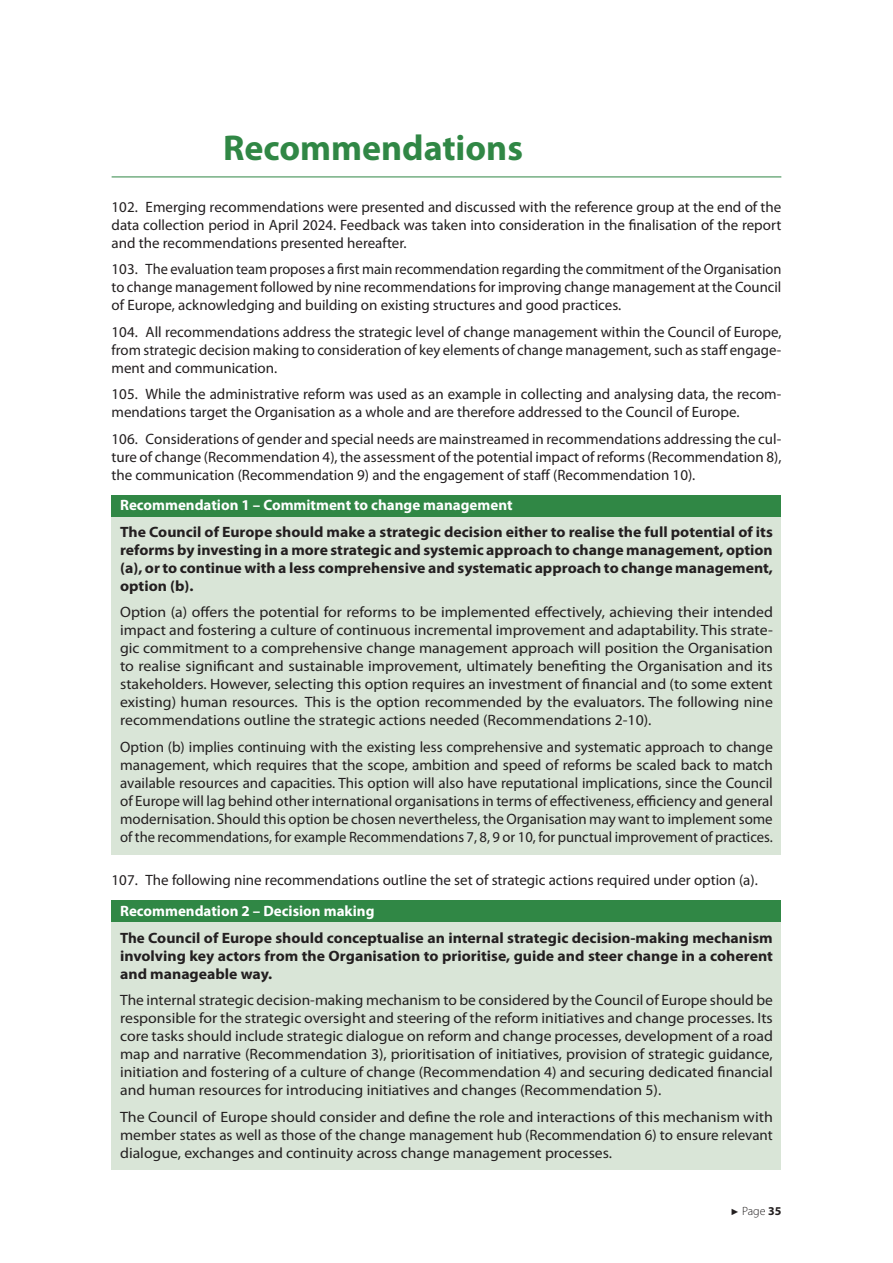
<style>
.page{position:relative;width:893px;height:1263px;background:#fff}
.page>*{position:absolute;margin:0;border:0;box-sizing:border-box;transform-origin:0 0}
.t1{font:700 36px "Myriad Pro";color:#308745}
.t2{font:15px/18px "Myriad Pro";color:#231f20;text-align:justify}
.t3{font:15px/18px "Myriad Pro";color:#231f20;text-align:justify;scale:1.05 1}
.t4{font:700 15px/18px "Myriad Pro";color:#231f20;text-align:justify;scale:1.05 1}
.t5{font:15px/18px "Myriad Pro";color:#231f20;text-align:justify;scale:1.06 1}
.t6{font:700 15px/18px "Myriad Pro";color:#231f20;text-align:justify}
.t7{font:700 15px "Myriad Pro";color:#fff}
.t8{font:300 12px "Myriad Pro";color:#231f20}
.s1{font-family:"Arial";font-weight:400;font-size:9px}
.s2{font-weight:700}
</style>
<div class="page">
<hr style="left:112px;top:177px;width:669px;height:1px;background:#308745">
<div style="left:112px;top:495px;width:669px;height:23px;background:#308745"></div>
<div style="left:112px;top:517px;width:669px;height:86px;background:#d9e5d7"></div>
<div style="left:112px;top:598px;width:669px;height:140px;background:#d9e5d7"></div>
<div style="left:112px;top:732px;width:669px;height:122px;background:#d9e5d7"></div>
<div style="left:112px;top:901px;width:669px;height:23px;background:#308745"></div>
<div style="left:112px;top:923px;width:669px;height:68px;background:#d9e5d7"></div>
<div style="left:112px;top:985px;width:669px;height:122px;background:#d9e5d7"></div>
<div style="left:112px;top:1102px;width:669px;height:68px;background:#d9e5d7"></div>
<h1 class="t1" style="left:223px;top:124px;width:301px">Recommendations</h1>
<p class="t2" style="left:112px;top:197px;width:671px">102. Emerging recommendations were presented and discussed with the reference group at the end of the data collection period in April 2024. Feedback was taken into consideration in the finalisation of the report and the recommendations presented hereafter.</p>
<p class="t2" style="left:112px;top:260px;width:671px">103. The evaluation team proposes a first main recommendation regarding the commitment of the Organisation to change management followed by nine recommendations for improving change management at the Council of Europe, acknowledging and building on existing structures and good practices.</p>
<p class="t2" style="left:112px;top:322px;width:671px">104. All recommendations address the strategic level of change management within the Council of Europe, from strategic decision making to consideration of key elements of change management, such as staff engage&shy;ment and communication.</p>
<p class="t2" style="left:112px;top:385px;width:671px">105. While the administrative reform was used as an example in collecting and analysing data, the recom&shy;mendations target the Organisation as a whole and are therefore addressed to the Council of Europe.</p>
<p class="t2" style="left:112px;top:429px;width:671px">106. Considerations of gender and special needs are mainstreamed in recommendations addressing the cul&shy;ture of change (Recommendation 4), the assessment of the potential impact of reforms (Recommendation 8), the communication (Recommendation 9) and the engagement of staff (Recommendation 10).</p>
<p class="t7" style="left:120px;top:495px;width:394px">Recommendation 1 – Commitment to change management</p>
<p class="t4" style="left:120px;top:522px;width:623px">The Council of Europe should make a strategic decision either to realise the full potential of its reforms by investing in a more strategic and systemic approach to change management, option (a), or to continue with a less comprehensive and systematic approach to change management, option (b).</p>
<p class="t3" style="left:120px;top:603px;width:623px">Option (a) offers the potential for reforms to be implemented effectively, achieving their intended impact and fostering a culture of continuous incremental improvement and adaptability. This strate&shy;gic commitment to a comprehensive change management approach will position the Organisation to realise significant and sustainable improvement, ultimately benefiting the Organisation and its stakeholders. However, selecting this option requires an investment of financial and (to some extent existing) human resources. This is the option recommended by the evaluators. The following nine recommendations outline the strategic actions needed (Recommendations 2-10).</p>
<p class="t2" style="left:120px;top:738px;width:654px">Option (b) implies continuing with the existing less comprehensive and systematic approach to change management, which requires that the scope, ambition and speed of reforms be scaled back to match available resources and capacities. This option will also have reputational implications, since the Council of Europe will lag behind other international organisations in terms of effectiveness, efficiency and general modernisation. Should this option be chosen nevertheless, the Organisation may want to implement some of the recommendations, for example Recommendations 7, 8, 9 or 10, for punctual improvement of practices.</p>
<p class="t2" style="left:112px;top:871px;width:648px">107. The following nine recommendations outline the set of strategic actions required under option (a).</p>
<p class="t7" style="left:120px;top:901px;width:256px">Recommendation 2 – Decision making</p>
<p class="t6" style="left:120px;top:928px;width:654px">The Council of Europe should conceptualise an internal strategic decision-making mechanism involving key actors from the Organisation to prioritise, guide and steer change in a coherent and manageable way.</p>
<p class="t2" style="left:120px;top:991px;width:654px">The internal strategic decision-making mechanism to be considered by the Council of Europe should be responsible for the strategic oversight and steering of the reform initiatives and change processes. Its core tasks should include strategic dialogue on reform and change processes, development of a road map and narrative (Recommendation 3), prioritisation of initiatives, provision of strategic guidance, initiation and fostering of a culture of change (Recommendation 4) and securing dedicated financial and human resources for introducing initiatives and changes (Recommendation 5).</p>
<p class="t5" style="left:120px;top:1107px;width:617px">The Council of Europe should consider and define the role and interactions of this mechanism with member states as well as those of the change management hub (Recommendation 6) to ensure relevant dialogue, exchanges and continuity across change management processes.</p>
<p class="t8" style="left:731px;top:1203px;width:52px"><span class="s1">►</span> Page <span class="s2">35</span></p>
</div>
